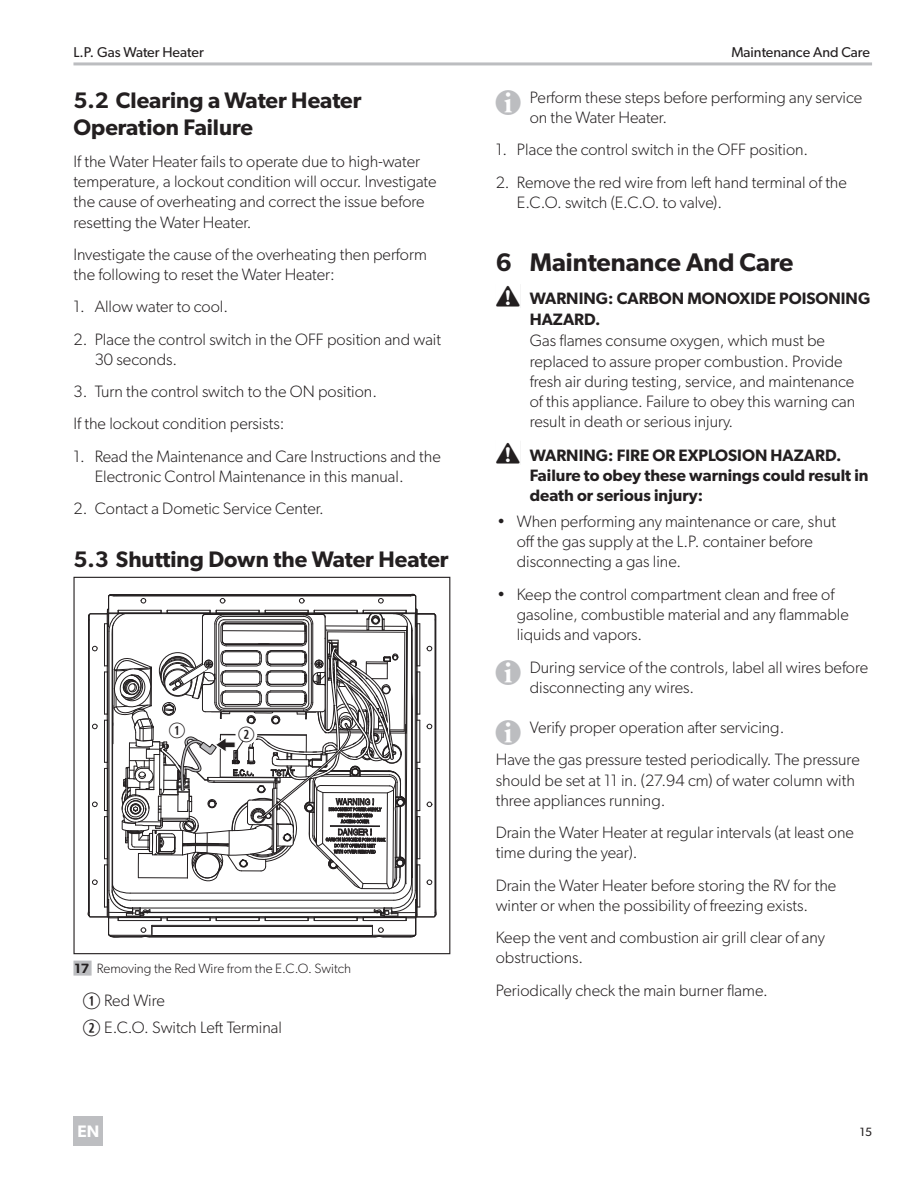
<style>
.page{position:relative;width:918px;height:1188px;background:#fff}
.page>*{position:absolute;margin:0;border:0;box-sizing:border-box;transform-origin:0 0}
.t1{font:600 25.5px "Gibson";color:#231f20}
.t2{font:600 22.5px/27px "Gibson";color:#231f20}
.Callout{font:21px "Combi Numerals";color:#231f20}
.t3{font:600 16.65px "Gibson";color:#fff}
.Safety_D_W_C-Body{font:300 16.5px/20.2px "Gibson";color:#231f20}
.BodyText{font:300 16.5px/20.2px "Gibson";color:#231f20}
.t4{font:600 16.5px/20.2px "Gibson";color:#231f20}
.CalloutList{font:300 16.5px "Gibson";color:#231f20}
.t5{font:14.25px "Gibson";color:#231f20}
.t6{font:300 13.5px "Gibson";color:#231f20}
.t7{font:12px "Gibson";color:#231f20}
.s1{font-family:"Waeco Piktogramme";font-weight:400;font-size:30px;color:#bcbdc0}
.s2{font-weight:600}
.s3{font-family:"Combi Numerals";font-weight:400;font-size:22.5px}
</style>
<div class="page">
<hr style="left:73px;top:62px;width:799px;height:3px;background:#bcbdc0">
<div style="left:74px;top:1116px;width:29px;height:30px;background:#bdbec1"></div>
<div style="left:73px;top:961px;width:19px;height:15px;background:#bcbdc0"></div>
<svg style="left:87px;top:593px;width:350px;height:383px"></svg>
<svg style="left:495px;top:284px;width:26px;height:25px"></svg>
<svg style="left:495px;top:440px;width:26px;height:25px"></svg>
<p class="t5" style="left:73px;top:44px;width:132px">L. P. Gas Water Heater</p>
<p class="t5" style="left:731px;top:44px;width:140px">Maintenance And Care</p>
<p class="t2" style="left:73px;top:86px;width:290px">5.2 Clearing a Water Heater<br>Operation Failure</p>
<p class="BodyText" style="left:73px;top:151px;width:365px">If the Water Heater fails to operate due to high-water temperature, a lockout condition will occur. Investigate the cause of overheating and correct the issue before resetting the Water Heater.</p>
<p class="BodyText" style="left:73px;top:244px;width:355px">Investigate the cause of the overheating then perform the following to reset the Water Heater:</p>
<p class="Safety_D_W_C-Body" style="left:73px;top:296px;width:156px">1. Allow water to cool.</p>
<p class="Safety_D_W_C-Body" style="left:95px;top:329px;width:348px;text-indent:-21px">2. Place the control switch in the OFF position and wait<br>30 seconds.</p>
<p class="Safety_D_W_C-Body" style="left:73px;top:381px;width:305px">3. Turn the control switch to the ON position.</p>
<p class="BodyText" style="left:73px;top:413px;width:213px">If the lockout condition persists:</p>
<p class="Safety_D_W_C-Body" style="left:95px;top:446px;width:348px;text-indent:-21px">1. Read the Maintenance and Care Instructions and the<br>Electronic Control Maintenance in this manual.</p>
<p class="Safety_D_W_C-Body" style="left:73px;top:498px;width:252px">2. Contact a Dometic Service Center.</p>
<p class="t2" style="left:73px;top:545px;width:377px">5.3 Shutting Down the Water Heater</p>
<p class="Safety_D_W_C-Body" style="left:530px;top:87px;width:334px;text-indent:-34px"><span class="s1">I</span>Perform these steps before performing any service on the Water Heater.</p>
<p class="Safety_D_W_C-Body" style="left:496px;top:139px;width:314px">1. Place the control switch in the OFF position.</p>
<p class="Safety_D_W_C-Body" style="left:517px;top:172px;width:331px;text-indent:-21px">2. Remove the red wire from left hand terminal of the<br>E.C.O. switch (E.C.O. to valve).</p>
<p class="t1" style="left:496px;top:247px;width:299px">6 Maintenance And Care</p>
<p class="t4" style="left:530px;top:288px;width:342px">WARNING: CARBON MONOXIDE POISONING<br>HAZARD.</p>
<p class="Safety_D_W_C-Body" style="left:530px;top:330px;width:327px">Gas flames consume oxygen, which must be replaced to assure proper combustion. Provide fresh air during testing, service, and maintenance of this appliance. Failure to obey this warning can result in death or serious injury.</p>
<p class="t4" style="left:530px;top:445px;width:340px">WARNING: FIRE OR EXPLOSION HAZARD.<br>Failure to obey these warnings could result in death or serious injury:</p>
<p class="Safety_D_W_C-Body" style="left:517px;top:511px;width:321px;text-indent:-20px">• When performing any maintenance or care, shut off the gas supply at the L.P. container before disconnecting a gas line.</p>
<p class="Safety_D_W_C-Body" style="left:517px;top:584px;width:334px;text-indent:-20px">• Keep the control compartment clean and free of gasoline, combustible material and any flammable liquids and vapors.</p>
<p class="Safety_D_W_C-Body" style="left:530px;top:657px;width:340px;text-indent:-34px"><span class="s1">I</span>During service of the controls, label all wires before disconnecting any wires.</p>
<p class="Safety_D_W_C-Body" style="left:496px;top:717px;width:290px"><span class="s1">I</span>Verify proper operation after servicing.</p>
<p class="BodyText" style="left:496px;top:749px;width:366px">Have the gas pressure tested periodically. The pressure should be set at 11 in. (27.94 cm) of water column with three appliances running.</p>
<p class="BodyText" style="left:496px;top:822px;width:360px">Drain the Water Heater at regular intervals (at least one time during the year).</p>
<p class="BodyText" style="left:496px;top:875px;width:342px">Drain the Water Heater before storing the RV for the winter or when the possibility of freezing exists.</p>
<p class="BodyText" style="left:496px;top:927px;width:331px">Keep the vent and combustion air grill clear of any obstructions.</p>
<p class="BodyText" style="left:496px;top:980px;width:274px">Periodically check the main burner flame.</p>
<p class="Callout" style="left:168px;top:722px;width:19px">q</p>
<p class="Callout" style="left:238px;top:726px;width:19px">w</p>
<p class="t6" style="left:75px;top:961px;width:278px"><span class="s2">17</span> Removing the Red Wire from the E.C.O. Switch</p>
<p class="CalloutList" style="left:82px;top:991px;width:84px"><span class="s3">q</span> Red Wire</p>
<p class="CalloutList" style="left:82px;top:1018px;width:201px"><span class="s3">w</span> E.C.O. Switch Left Terminal</p>
<p class="t3" style="left:78px;top:1121px;width:23px">EN</p>
<p class="t7" style="left:860px;top:1125px;width:14px">15</p>
</div>
